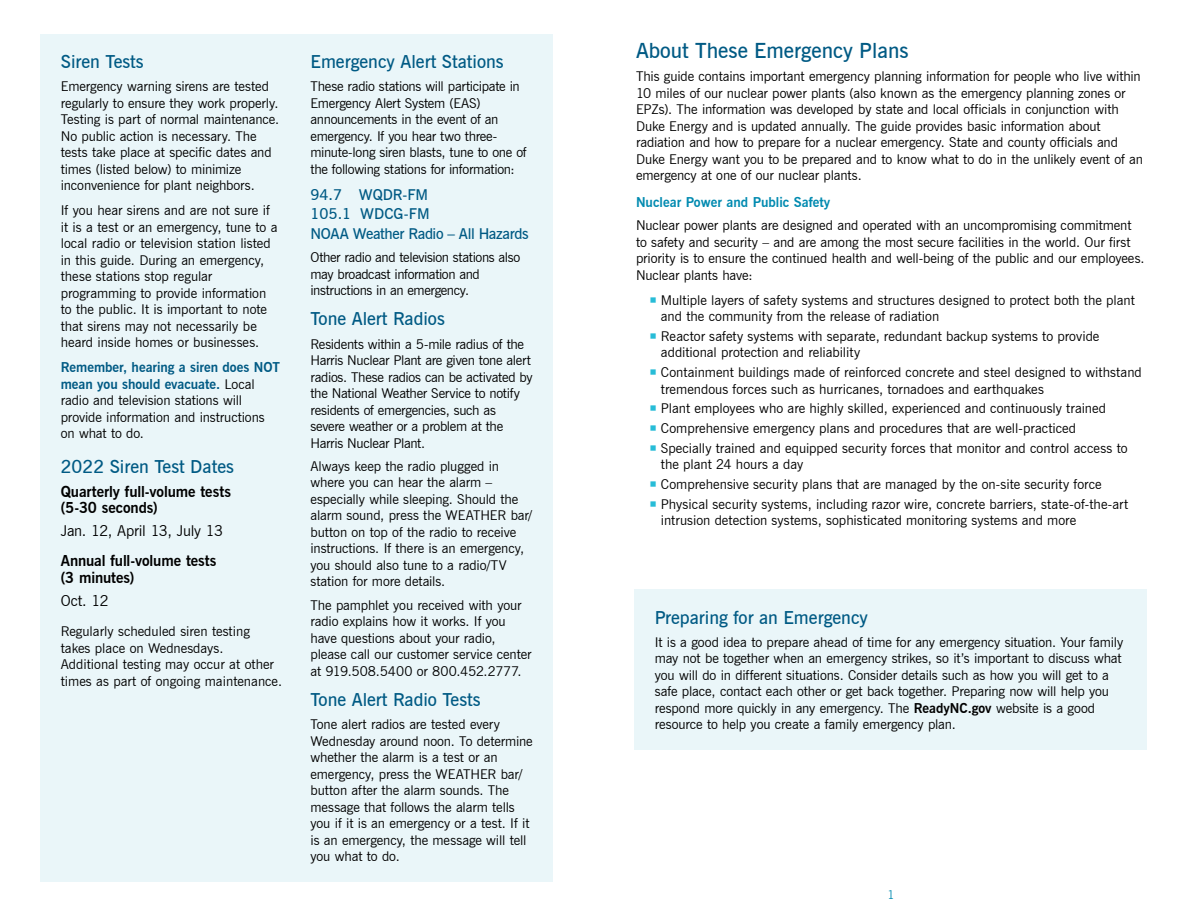
<style>
.page{position:relative;width:1188px;height:918px;background:#fff}
.page>*{position:absolute;margin:0;border:0;box-sizing:border-box;transform-origin:0 0}
.t1{font:600 21px "News Gothic BT";color:#005a84}
.t2{font:600 18px "News Gothic BT";color:#005a84}
.t3{font:700 15px/16.5px "News Gothic BT";letter-spacing:-.005em;color:#000}
.t4{font:600 15px/19.5px "News Gothic BT";letter-spacing:-.02em;color:#005a84}
.t5{font:15px "News Gothic BT";letter-spacing:-.02em;color:#000}
.t6{font:13.5px/16.5px "News Gothic BT";letter-spacing:-.005em;color:#000}
.t7{font:13.5px/16.5px "News Gothic BT";letter-spacing:-.025em;color:#000}
.t8{font:13.5px/16.5px "News Gothic BT";letter-spacing:-.03em;color:#000}
.t9{font:700 13.5px "News Gothic BT";color:#008ab0}
.t10{font:12px "News Gothic BT";color:#008ab0}
.s1{font-weight:700;color:#005a84}
.s2{color:#27bcd7}
.s3{font-weight:700}
</style>
<div class="page">
<div style="left:40px;top:34px;width:514px;height:847px;background:#eaf6f9"></div>
<div style="left:634px;top:590px;width:514px;height:160px;background:#eaf6f9"></div>
<h2 class="t2" style="left:61px;top:50px;width:85px">Siren Tests</h2>
<p class="t6" style="left:61px;top:78px;width:220px">Emergency warning sirens are tested regularly to ensure they work properly.<br>Testing is part of normal maintenance.<br>No public action is necessary. The tests take place at specific dates and times (listed below) to minimize inconvenience for plant neighbors.</p>
<p class="t6" style="left:61px;top:202px;width:218px">If you hear sirens and are not sure if it is a test or an emergency, tune to a local radio or television station listed in this guide. During an emergency, these stations stop regular programming to provide information to the public. It is important to note that sirens may not necessarily be heard inside homes or businesses.</p>
<p class="t6" style="left:61px;top:359px;width:221px"><span class="s1">Remember, hearing a siren does NOT mean you should evacuate.</span> Local radio and television stations will provide information and instructions on what to do.</p>
<h2 class="t2" style="left:61px;top:456px;width:175px">2022 Siren Test Dates</h2>
<p class="t3" style="left:61px;top:483px;width:172px">Quarterly full-volume tests (5-30 seconds)</p>
<p class="t5" style="left:61px;top:522px;width:164px">Jan. 12, April 13, July 13</p>
<p class="t3" style="left:61px;top:553px;width:157px">Annual full-volume tests (3 minutes)</p>
<p class="t5" style="left:61px;top:592px;width:50px">Oct. 12</p>
<p class="t6" style="left:61px;top:623px;width:223px">Regularly scheduled siren testing takes place on Wednesdays.<br>Additional testing may occur at other times as part of ongoing maintenance.</p>
<h2 class="t2" style="left:310px;top:50px;width:195px">Emergency Alert Stations</h2>
<p class="t6" style="left:310px;top:78px;width:218px">These radio stations will participate in Emergency Alert System (EAS) announcements in the event of an emergency. If you hear two three&shy;minute-long siren blasts, tune to one of the following stations for information:</p>
<p class="t4" style="left:310px;top:185px;width:220px">94.7 WQDR-FM<br>105.1 WDCG-FM<br>NOAA Weather Radio – All Hazards</p>
<p class="t8" style="left:310px;top:249px;width:211px">Other radio and television stations also may broadcast information and instructions in an emergency.</p>
<h2 class="t2" style="left:310px;top:308px;width:136px">Tone Alert Radios</h2>
<p class="t7" style="left:310px;top:335px;width:224px">Residents within a 5-mile radius of the Harris Nuclear Plant are given tone alert radios. These radios can be activated by the National Weather Service to notify residents of emergencies, such as severe weather or a problem at the Harris Nuclear Plant.</p>
<p class="t6" style="left:310px;top:458px;width:223px">Always keep the radio plugged in where you can hear the alarm – especially while sleeping. Should the alarm sound, press the WEATHER bar/ button on top of the radio to receive instructions. If there is an emergency, you should also tune to a radio/TV station for more details.</p>
<p class="t6" style="left:310px;top:596px;width:223px">The pamphlet you received with your radio explains how it works. If you have questions about your radio, please call our customer service center at 919.508.5400 or 800.452.2777.</p>
<h2 class="t2" style="left:310px;top:688px;width:172px">Tone Alert Radio Tests</h2>
<p class="t6" style="left:310px;top:716px;width:224px">Tone alert radios are tested every<br>Wednesday around noon. To determine whether the alarm is a test or an emergency, press the WEATHER bar/ button after the alarm sounds. The message that follows the alarm tells you if it is an emergency or a test. If it is an emergency, the message will tell you what to do.</p>
<h1 class="t1" style="left:636px;top:38px;width:274px">About These Emergency Plans</h1>
<p class="t6" style="left:636px;top:68px;width:509px">This guide contains important emergency planning information for people who live within 10 miles of our nuclear power plants (also known as the emergency planning zones or EPZs). The information was developed by state and local officials in conjunction with Duke Energy and is updated annually. The guide provides basic information about radiation and how to prepare for a nuclear emergency. State and county officials and Duke Energy want you to be prepared and to know what to do in the unlikely event of an emergency at one of our nuclear plants.</p>
<p class="t9" style="left:636px;top:194px;width:196px">Nuclear Power and Public Safety</p>
<p class="t6" style="left:636px;top:217px;width:510px">Nuclear power plants are designed and operated with an uncompromising commitment to safety and security – and are among the most secure facilities in the world. Our first priority is to ensure the continued health and well-being of the public and our employees.<br>Nuclear plants have:</p>
<p class="t6" style="left:661px;top:292px;width:475px;text-indent:-11px"><span class="s2">○</span> Multiple layers of safety systems and structures designed to protect both the plant and the community from the release of radiation</p>
<p class="t6" style="left:661px;top:328px;width:440px;text-indent:-11px"><span class="s2">○</span> Reactor safety systems with separate, redundant backup systems to provide additional protection and reliability</p>
<p class="t6" style="left:661px;top:364px;width:482px;text-indent:-11px"><span class="s2">○</span> Containment buildings made of reinforced concrete and steel designed to withstand tremendous forces such as hurricanes, tornadoes and earthquakes</p>
<p class="t6" style="left:650px;top:400px;width:458px"><span class="s2">○</span> Plant employees who are highly skilled, experienced and continuously trained</p>
<p class="t6" style="left:650px;top:420px;width:428px"><span class="s2">○</span> Comprehensive emergency plans and procedures that are well-practiced</p>
<p class="t6" style="left:661px;top:440px;width:468px;text-indent:-11px"><span class="s2">○</span> Specially trained and equipped security forces that monitor and control access to the plant 24 hours a day</p>
<p class="t6" style="left:650px;top:476px;width:454px"><span class="s2">○</span> Comprehensive security plans that are managed by the on-site security force</p>
<p class="t6" style="left:661px;top:496px;width:469px;text-indent:-11px"><span class="s2">○</span> Physical security systems, including razor wire, concrete barriers, state-of-the-art intrusion detection systems, sophisticated monitoring systems and more</p>
<h2 class="t2" style="left:655px;top:606px;width:215px">Preparing for an Emergency</h2>
<p class="t6" style="left:655px;top:634px;width:470px">It is a good idea to prepare ahead of time for any emergency situation. Your family may not be together when an emergency strikes, so it’s important to discuss what you will do in different situations. Consider details such as how you will get to a safe place, contact each other or get back together. Preparing now will help you respond more quickly in any emergency. The <span class="s3">ReadyNC.gov</span> website is a good resource to help you create a family emergency plan.</p>
<p class="t10" style="left:887px;top:888px;width:9px">1</p>
</div>
